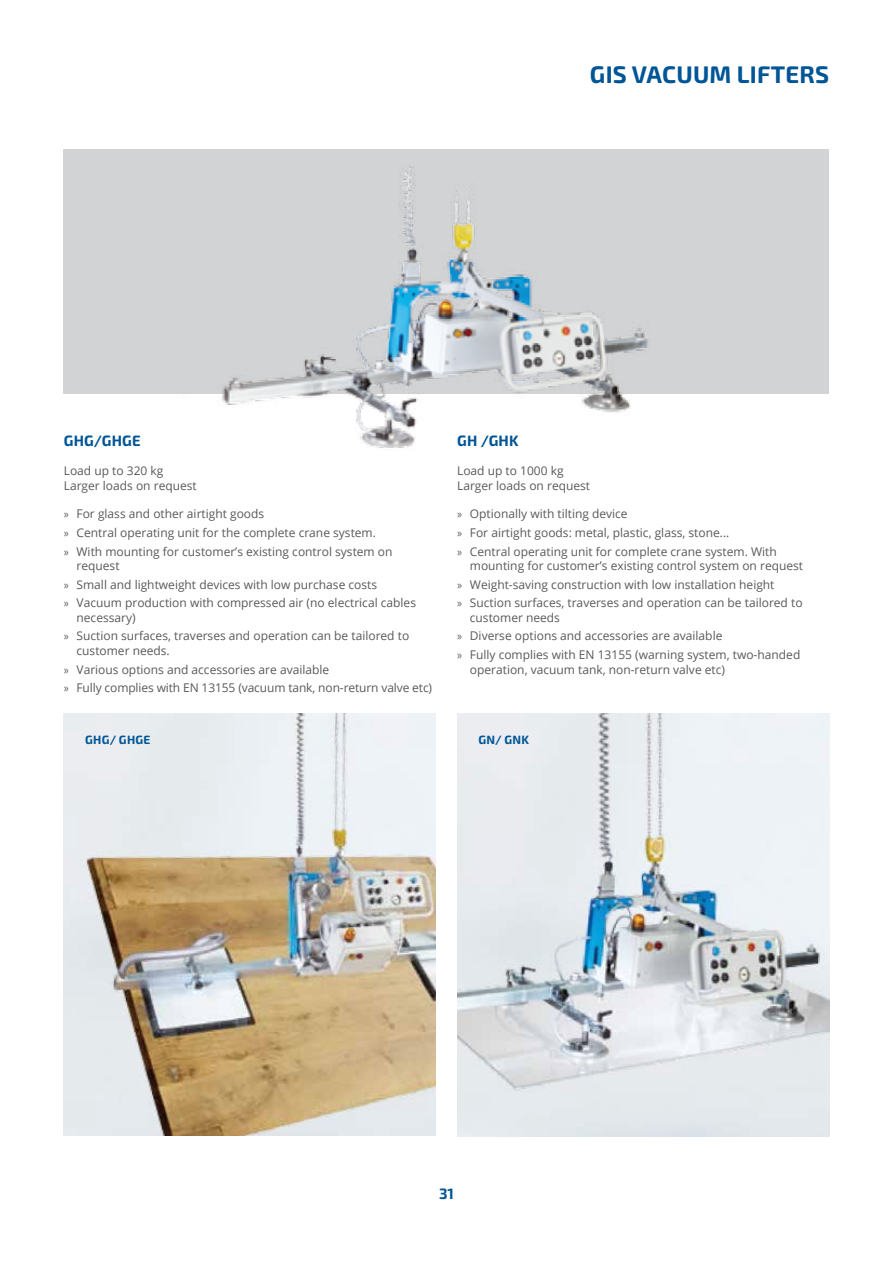
<style>
.page{position:relative;width:893px;height:1263px;background:#fff}
.page>*{position:absolute;margin:0;border:0;box-sizing:border-box;transform-origin:0 0}
.t1{font:700 24px "Exo 2.0";letter-spacing:.01em;color:#005596}
.t2{font:700 15px "Exo 2.0";color:#005596}
.t3{font:12px/18.6px "Open Sans";color:#58595b}
.t4{font:700 12px "Exo 2.0";color:#005596}
.s1{font-family:"Myriad Pro"}
</style>
<div class="page">
<div style="left:64px;top:149px;width:765px;height:244px;background:#d1d3d4"></div>
<img style="left:97px;top:167px;width:732px;height:281px">
<img style="left:64px;top:714px;width:372px;height:421px">
<img style="left:457px;top:714px;width:372px;height:422px">
<h1 class="t1" style="left:590px;top:60px;width:58px">GIS VACUU</h1>
<h1 class="t1" style="left:710px;top:60px;width:105px">M LIFTERS</h1>
<p class="t2" style="left:64px;top:432px;width:11px">GHG</p>
<p class="t2" style="left:94px;top:432px;width:19px">/GHGE</p>
<p class="t3" style="left:64px;top:463px;width:135px;line-height:14.4px">Load up to 320 kg<br>Larger loads on request</p>
<p class="t3" style="left:64px;top:504px;width:330px"><span class="s1">»</span> For glass and other airtight goods<br><span class="s1">»</span> Central operating unit for the complete crane system.<br><span class="s1">»</span> With mounting for customer’s existing control system on</p>
<p class="t3" style="left:64px;top:556px;width:354px;text-indent:13px">request<br><span class="s1">»</span> Small and lightweight devices with low purchase costs<br><span class="s1">»</span> Vacuum production with compressed air (no electrical cables</p>
<p class="t3" style="left:64px;top:608px;width:347px;text-indent:13px">necessary)<br><span class="s1">»</span> Suction surfaces, traverses and operation can be tailored to</p>
<p class="t3" style="left:64px;top:641px;width:370px;text-indent:13px">customer needs.<br><span class="s1">»</span> Various options and accessories are available<br><span class="s1">»</span> Fully complies with EN 13155 (vacuum tank, non-return valve etc)</p>
<p class="t2" style="left:457px;top:432px;width:43px">GH /GHK</p>
<p class="t3" style="left:457px;top:463px;width:135px;line-height:14.4px">Load up to 1000 kg<br>Larger loads on request</p>
<p class="t3" style="left:457px;top:504px;width:321px"><span class="s1">»</span> Optionally with tilting device<br><span class="s1">»</span> For airtight goods: metal, plastic, glass, stone...<br><span class="s1">»</span> Central operating unit for complete crane system. With</p>
<p class="t3" style="left:457px;top:556px;width:348px;text-indent:13px">mounting for customer’s existing control system on request <span class="s1">»</span> Weight-saving construction with low installation height<br><span class="s1">»</span> Suction surfaces, traverses and operation can be tailored to</p>
<p class="t3" style="left:457px;top:608px;width:345px;text-indent:13px">customer needs<br><span class="s1">»</span> Diverse options and accessories are available<br><span class="s1">»</span> Fully complies with EN 13155 (warning system, two-handed</p>
<p class="t3" style="left:470px;top:659px;width:257px">operation, vacuum tank, non-return valve etc)</p>
<p class="t4" style="left:85px;top:732px;width:9px">GHG</p>
<p class="t4" style="left:110px;top:732px;width:18px">/ GHGE</p>
<p class="t4" style="left:478px;top:732px;width:51px">GN/ GNK</p>
<p class="t2" style="left:439px;top:1185px;width:16px">31</p>
</div>
